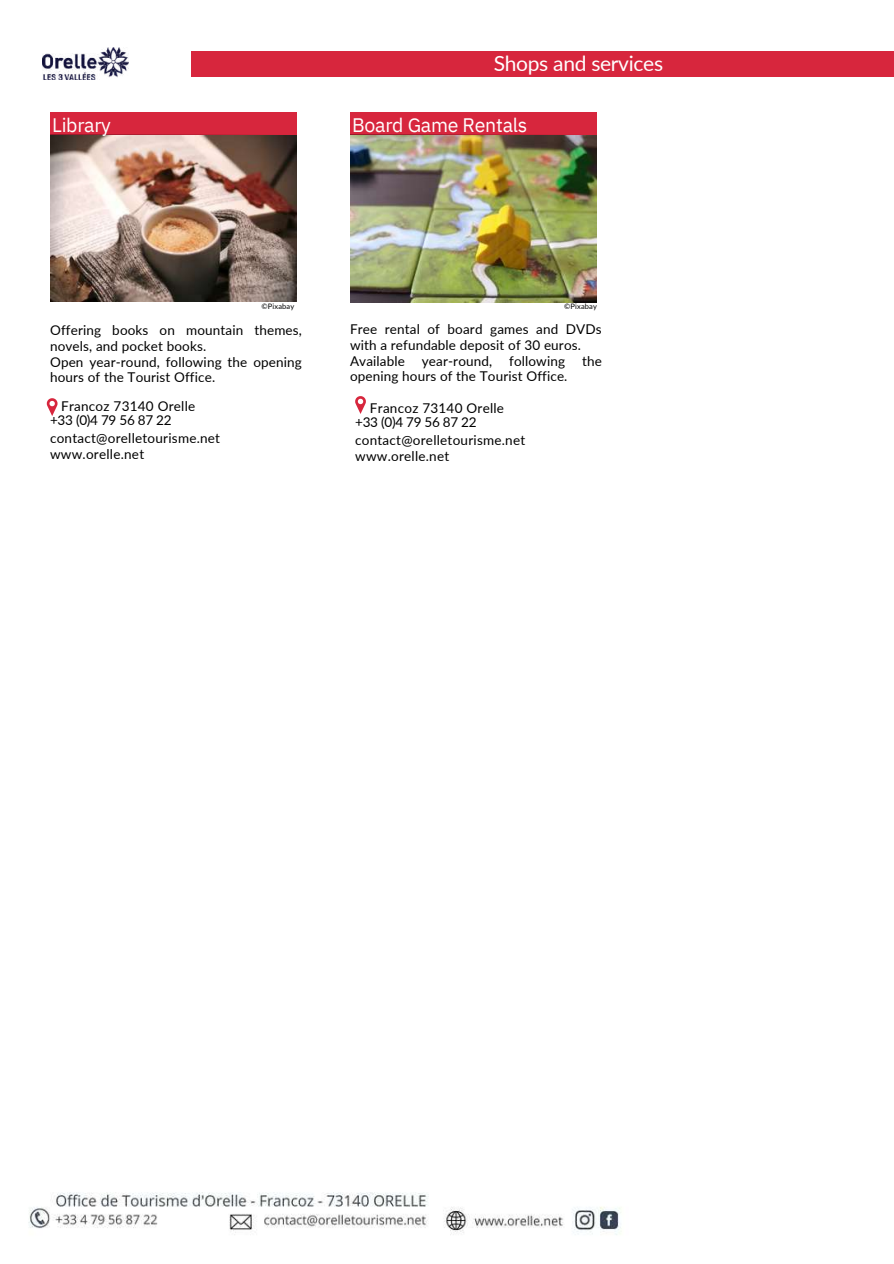
<style>
.page{position:relative;width:894px;height:1264px;background:#fff}
.page>*{position:absolute;margin:0;border:0;box-sizing:border-box;transform-origin:0 0}
.t1{font:21px "Lato";letter-spacing:-.015em;color:#fff}
.t2{font:19.5px "IBM Plex Sans";letter-spacing:-.015em;color:#fff}
.t3{font:13.5px/15.8px "Lato";letter-spacing:.01em;color:#000}
.t4{font:7.5px "Lato";letter-spacing:.02em;color:#000}
</style>
<div class="page">
<img style="left:28px;top:1192px;width:593px;height:43px">
<div style="left:191px;top:51px;width:702px;height:25px;background:#d7263d"></div>
<img style="left:43px;top:47px;width:85px;height:33px">
<div style="left:50px;top:112px;width:247px;height:22px;background:#d7263d"></div>
<hr style="left:50px;top:134px;width:247px;height:1px;background:#000">
<img style="left:50px;top:136px;width:246px;height:165px">
<div style="left:350px;top:112px;width:246px;height:22px;background:#d7263d"></div>
<hr style="left:350px;top:134px;width:246px;height:1px;background:#000">
<img style="left:350px;top:136px;width:246px;height:166px">
<svg style="left:47px;top:398px;width:10px;height:18px"></svg>
<svg style="left:355px;top:396px;width:11px;height:18px"></svg>
<h2 class="t2" style="left:52px;top:112px;width:60px">Library</h2>
<h1 class="t1" style="left:493px;top:51px;width:171px">Shops and services</h1>
<h2 class="t2" style="left:352px;top:112px;width:177px">Board Game Rentals</h2>
<p class="t4" style="left:261px;top:301px;width:34px">©Pixabay</p>
<p class="t3" style="left:50px;top:322px;width:253px">Offering books on mountain themes, novels, and pocket books.<br>Open year-round, following the opening hours of the Tourist Office.</p>
<p class="t3" style="left:50px;top:398px;width:147px;line-height:14.7px;text-indent:11px">Francoz 73140 Orelle +33 (0)4 79 56 87 22</p>
<p class="t3" style="left:50px;top:430px;width:171px">contact@orelletourisme.net www.orelle.net</p>
<p class="t4" style="left:564px;top:301px;width:34px">©Pixabay</p>
<p class="t3" style="left:350px;top:321px;width:253px">Free rental of board games and DVDs with a refundable deposit of 30 euros.<br>Available</p>
<p class="t3" style="left:422px;top:352px;width:72px">year-round,</p>
<p class="t3" style="left:509px;top:352px;width:57px">following</p>
<p class="t3" style="left:582px;top:352px;width:21px">the</p>
<p class="t3" style="left:350px;top:368px;width:219px">opening hours of the Tourist Office.</p>
<p class="t3" style="left:355px;top:400px;width:150px;line-height:14.7px;text-indent:15px">Francoz 73140 Orelle +33 (0)4 79 56 87 22</p>
<p class="t3" style="left:355px;top:432px;width:171px">contact@orelletourisme.net www.orelle.net</p>
</div>
